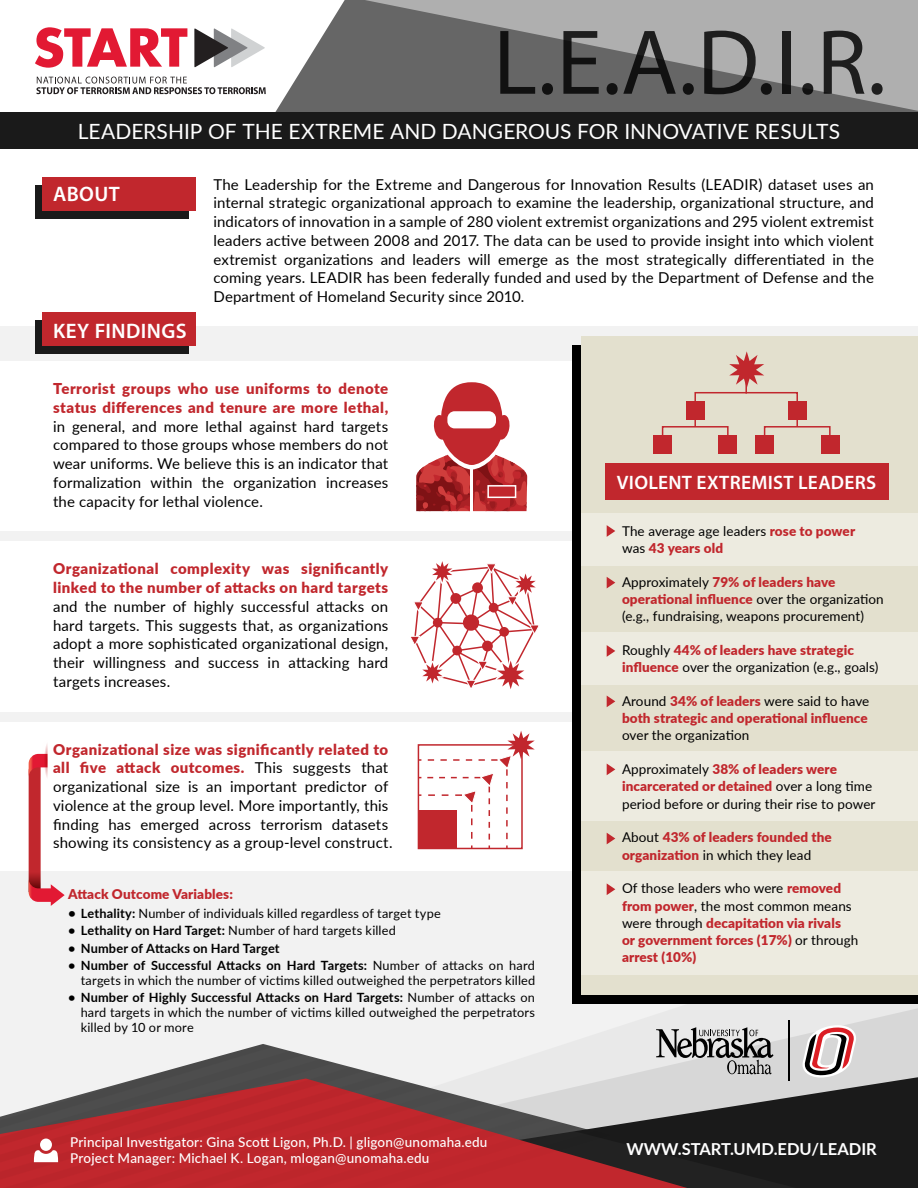
<style>
.page{position:relative;width:918px;height:1188px;background:#fff}
.page>*{position:absolute;margin:0;border:0;box-sizing:border-box;transform-origin:0 0}
.t1{font:93px "Myriad Pro";color:#000}
.t2{font:21px "Lato";color:#fff}
.t3{font:600 21px "Myriad Pro";letter-spacing:.02em;color:#fff}
.t4{font:600 19.5px "Myriad Pro";letter-spacing:.015em;color:#fff}
.t5{font:700 16.5px "Lato";color:#fff}
.t6{font:15px/18.8px "Lato";letter-spacing:.01em;color:#000;text-align:justify}
.t7{font:900 15px/18.8px "Lato";letter-spacing:.03em;color:#c1272d}
.t8{font:13.5px/17.2px "Lato";letter-spacing:.005em;color:#000}
.t9{font:900 13.5px/17.2px "Lato";letter-spacing:.005em;color:#c1272d}
.t10{font:500 13.5px/16.5px "Lato";letter-spacing:.015em;color:#fff}
.t11{font:12.75px/15px "Lato";letter-spacing:.015em;color:#000;text-align:right}
.t12{font:700 12.75px "Lato";letter-spacing:.015em;color:#000}
.s1{font-weight:900;color:#c1272d}
.s2{font-weight:700;font-size:13.5px}
.s3{font-weight:700}
.s4{font-weight:400;color:#000}
</style>
<div class="page">
<div style="left:0;top:326px;width:918px;height:862px;background:#f2f2f2"></div>
<div style="left:0;top:722px;width:918px;height:149px;background:#fff"></div>
<svg style="left:774px;top:1008px;width:144px;height:50px;fill:#d7d7d7"></svg>
<svg style="left:810px;top:1058px;width:108px;height:130px;background:#373737"></svg>
<svg style="left:0;top:1097px;width:755px;height:91px;background:#9a383b"></svg>
<div style="left:0;top:362px;width:596px;height:169px;background:#fff"></div>
<div style="left:0;top:541px;width:596px;height:171px;background:#fff"></div>
<svg style="left:273px;top:0;width:88px;height:113px;fill:#666"></svg>
<svg style="left:361px;top:0;width:557px;height:113px;background:#888"></svg>
<svg style="left:35px;top:27px;width:152px;height:41px"></svg>
<svg style="left:36px;top:77px;width:230px;height:17px"></svg>
<svg style="left:194px;top:29px;width:71px;height:38px"></svg>
<div style="left:0;top:113px;width:918px;height:36px;background:#1a1a1a"></div>
<div style="left:35px;top:320px;width:154px;height:34px;background:#1a1a1a"></div>
<div style="left:43px;top:312px;width:153px;height:34px;background:#c1272d"></div>
<div style="left:572px;top:345px;width:346px;height:659px;background:#000"></div>
<div style="left:582px;top:336px;width:336px;height:659px;background:#e3e0ce"></div>
<div style="left:582px;top:513px;width:336px;height:52px;background:#edebe0"></div>
<div style="left:582px;top:632px;width:336px;height:53px;background:#edebe0"></div>
<div style="left:582px;top:751px;width:336px;height:70px;background:#edebe0"></div>
<div style="left:582px;top:871px;width:336px;height:104px;background:#edebe0"></div>
<div style="left:653px;top:435px;width:19px;height:18px;background:#c1272d"></div>
<div style="left:719px;top:435px;width:18px;height:18px;background:#c1272d"></div>
<div style="left:822px;top:435px;width:18px;height:18px;background:#c1272d"></div>
<div style="left:755px;top:435px;width:19px;height:18px;background:#c1272d"></div>
<div style="left:662px;top:426px;width:67px;height:11px;border:2px solid #c1272d"></div>
<div style="left:764px;top:426px;width:67px;height:11px;border:2px solid #c1272d"></div>
<svg style="left:796px;top:419px;width:2px;height:8px"></svg>
<hr style="left:745px;top:373px;width:2px;height:21px;background:#c1272d">
<svg style="left:694px;top:419px;width:2px;height:8px"></svg>
<div style="left:694px;top:392px;width:104px;height:11px;border:2px solid #c1272d"></div>
<div style="left:788px;top:401px;width:18px;height:18px;background:#c1272d"></div>
<div style="left:686px;top:401px;width:18px;height:18px;background:#c1272d"></div>
<div style="left:605px;top:463px;width:283px;height:37px;background:#c1272d"></div>
<svg style="left:729px;top:351px;width:35px;height:37px"></svg>
<svg style="left:607px;top:525px;width:8px;height:12px"></svg>
<svg style="left:607px;top:577px;width:8px;height:11px"></svg>
<svg style="left:607px;top:645px;width:8px;height:12px"></svg>
<svg style="left:607px;top:696px;width:8px;height:11px"></svg>
<svg style="left:607px;top:764px;width:8px;height:11px"></svg>
<svg style="left:607px;top:833px;width:8px;height:11px"></svg>
<svg style="left:607px;top:883px;width:8px;height:12px"></svg>
<div style="left:35px;top:185px;width:154px;height:34px;background:#1a1a1a"></div>
<div style="left:43px;top:177px;width:153px;height:34px;background:#c1272d"></div>
<svg style="left:411px;top:561px;width:128px;height:128px"></svg>
<div style="left:463px;top:615px;width:16px;height:16px;background:#c1272d;border-radius:50%"></div>
<div style="left:489px;top:603px;width:9px;height:10px;background:#c1272d;border-radius:50%"></div>
<div style="left:482px;top:641px;width:11px;height:10px;background:#c1272d;border-radius:50%"></div>
<div style="left:472px;top:582px;width:11px;height:11px;background:#c1272d;border-radius:50%"></div>
<div style="left:450px;top:593px;width:11px;height:11px;background:#c1272d;border-radius:50%"></div>
<div style="left:433px;top:618px;width:10px;height:9px;background:#c1272d;border-radius:50%"></div>
<div style="left:452px;top:646px;width:10px;height:9px;background:#c1272d;border-radius:50%"></div>
<div style="left:499px;top:627px;width:10px;height:10px;background:#c1272d;border-radius:50%"></div>
<svg style="left:416px;top:382px;width:112px;height:130px"></svg>
<div style="left:447px;top:411px;width:49px;height:17px;background:#fff;border-radius:7px"></div>
<div style="left:487px;top:485px;width:29px;height:13px;background:#c1272d;border:2px solid #fff"></div>
<svg style="left:33px;top:1150px;width:26px;height:12px"></svg>
<div style="left:40px;top:1139px;width:12px;height:12px;background:#fff;border-radius:50%"></div>
<svg style="left:72px;top:1027px;width:702px;height:70px"></svg>
<hr style="left:788px;top:1021px;width:2px;height:60px;background:#000">
<svg style="left:801px;top:1025px;width:57px;height:53px"></svg>
<div style="left:418px;top:810px;width:39px;height:38px;background:#c1272d"></div>
<div style="left:418px;top:744px;width:105px;height:105px;border:2px solid #c1272d"></div>
<svg style="left:427px;top:731px;width:108px;height:117px"></svg>
<svg style="left:29px;top:744px;width:36px;height:162px"></svg>
<h1 class="t1" style="left:493px;top:5px;width:394px">L.E.A.D.I.R.</h1>
<h2 class="t2" style="left:78px;top:116px;width:764px">LEADERSHIP OF THE EXTREME AND DANGEROUS FOR INNOVATIVE RESULTS</h2>
<h2 class="t3" style="left:53px;top:181px;width:68px">ABOUT</h2>
<h2 class="t3" style="left:53px;top:317px;width:135px">KEY FINDINGS</h2>
<p class="t6" style="left:213px;top:174px;width:662px">The Leadership for the Extreme and Dangerous for Innovation Results (LEADIR) dataset uses an internal strategic organizational approach to examine the leadership, organizational structure, and indicators of innovation in a sample of 280 violent extremist organizations and 295 violent extremist leaders active between 2008 and 2017. The data can be used to provide insight into which violent extremist organizations and leaders will emerge as the most strategically differentiated in the coming years. LEADIR has been federally funded and used by the Department of Defense and the Department of Homeland Security since 2010.</p>
<p class="t7" style="left:53px;top:379px;width:337px">Terrorist groups who use uniforms to denote status differences and tenure are more lethal,</p>
<p class="t6" style="left:53px;top:416px;width:337px">in general, and more lethal against hard targets compared to those groups whose members do not wear uniforms. We believe this is an indicator that formalization within the organization increases the capacity for lethal violence.</p>
<p class="t7" style="left:53px;top:559px;width:337px">Organizational complexity was significantly linked to the number of attacks on hard targets</p>
<p class="t6" style="left:53px;top:597px;width:337px">and the number of highly successful attacks on hard targets. This suggests that, as organizations adopt a more sophisticated organizational design, their willingness and success in attacking hard targets increases.</p>
<p class="t6" style="left:53px;top:739px;width:341px;text-align:left"><span class="s1">Organizational size was significantly related to all five attack outcomes.</span> This suggests that organizational size is an important predictor of violence at the group level. More importantly, this finding has emerged across terrorism datasets showing its consistency as a group-level construct.</p>
<p class="t9" style="left:68px;top:885px;width:166px">Attack Outcome Variables:</p>
<p class="t11" style="left:68px;top:905px;width:374px"><span class="s2">•</span> <span class="s3">Lethality:</span> Number of individuals killed regardless of target type</p>
<p class="t11" style="left:68px;top:923px;width:329px"><span class="s3">• Lethality on Hard Target:</span> Number of hard targets killed</p>
<p class="t12" style="left:68px;top:939px;width:213px">• Number of Attacks on Hard Target</p>
<p class="t11" style="left:68px;top:957px;width:469px"><span class="s3">• Number of Successful Attacks on Hard Targets:</span> Number of attacks on hard targets in which the number of victims killed outweighed the perpetrators killed</p>
<p class="t11" style="left:81px;top:989px;width:456px;text-align:justify;text-indent:-13px"><span class="s3">• Number of Highly Successful Attacks on Hard Targets:</span> Number of attacks on hard targets in which the number of victims killed outweighed the perpetrators killed by 10 or more</p>
<p class="t10" style="left:70px;top:1133px;width:419px">Principal Investigator: Gina Scott Ligon, Ph.D. | gligon@unomaha.edu<br>Project Manager: Michael K. Logan, mlogan@unomaha.edu</p>
<h3 class="t4" style="left:617px;top:470px;width:261px">VIOLENT EXTREMIST LEADERS</h3>
<p class="t8" style="left:622px;top:521px;width:235px">The average age leaders <span class="s1">rose to power </span>was <span class="s1">43 years old</span></p>
<p class="t8" style="left:622px;top:572px;width:263px">Approximately <span class="s1">79% of leaders have operational influence</span> over the organization (e.g., fundraising, weapons procurement)</p>
<p class="t8" style="left:622px;top:641px;width:258px">Roughly <span class="s1">44% of leaders have strategic influence</span> over the organization (e.g., goals)</p>
<p class="t9" style="left:622px;top:692px;width:249px"><span class="s4">Around</span> 34% of leaders <span class="s4">were said to have </span>both strategic and operational influence</p>
<p class="t8" style="left:622px;top:726px;width:129px">over the organization</p>
<p class="t8" style="left:622px;top:760px;width:255px">Approximately <span class="s1">38% of leaders were incarcerated or detained</span> over a long time period before or during their rise to power</p>
<p class="t9" style="left:622px;top:828px;width:211px"><span class="s4">About</span> 43% of leaders founded the organization <span class="s4">in which they lead</span></p>
<p class="t9" style="left:622px;top:879px;width:238px"><span class="s4">Of those leaders who were</span> removed from power<span class="s4">, the most common means were through</span> decapitation via rivals<br>or government forces (17%) <span class="s4">or through </span>arrest (10%)</p>
<p class="t5" style="left:627px;top:1137px;width:252px">WWW.START.UMD.EDU/LEADIR</p>
</div>
